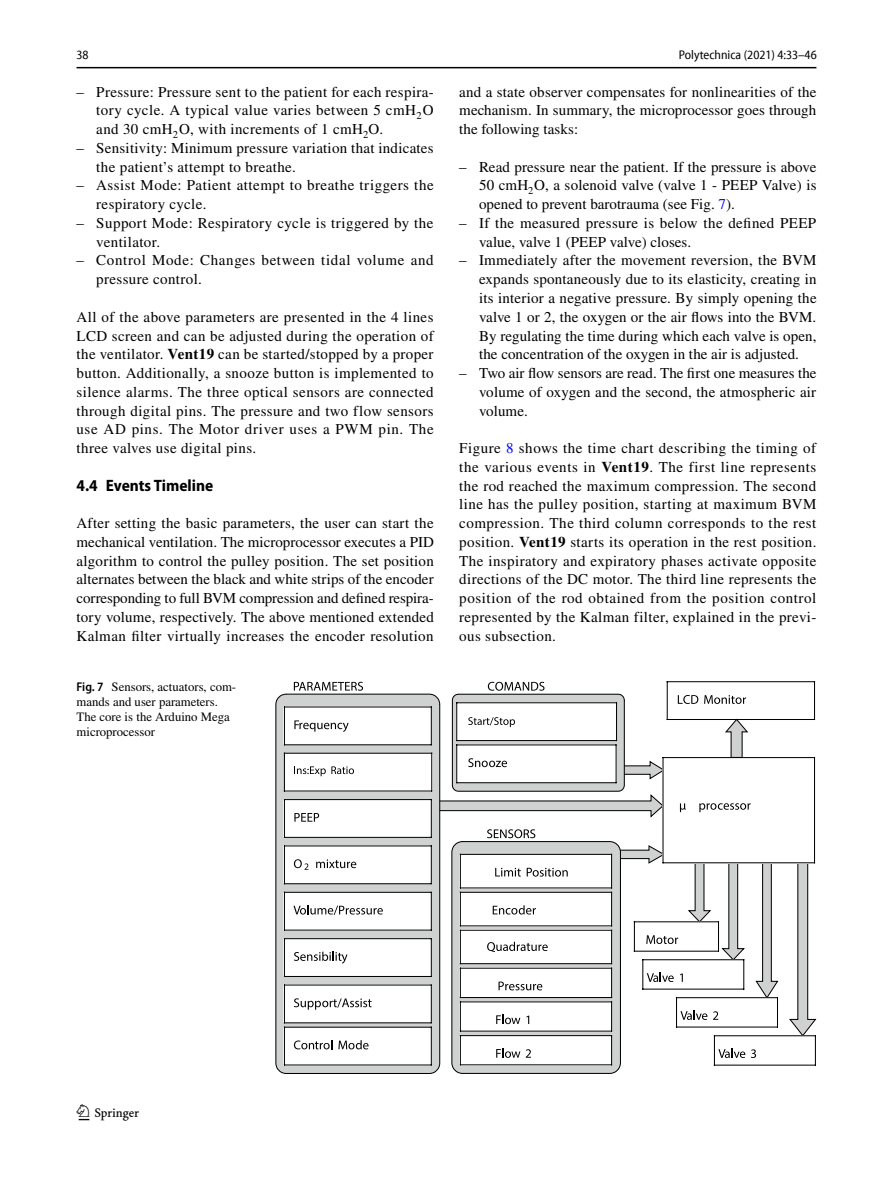
<style>
.page{position:relative;width:893px;height:1187px;background:#fff}
.page>*{position:absolute;margin:0;border:0;box-sizing:border-box;transform-origin:0 0}
.t1{font:22.5px "Springnew Regular 2";color:#000}
.t2{font:700 semi-condensed 16.5px "Myriad Pro";color:#000}
.t3{font:15px/18.8px "STIX";letter-spacing:.025em;color:#000;text-align:justify}
.t4{font:15px/18.8px "STIX";letter-spacing:.045em;color:#000}
.t5{font:12.75px/15px "STIX";color:#000}
.t6{font:semi-condensed 12.75px "Myriad Pro Unic";color:#000}
.s1{font-weight:700}
.s2{font-family:"Myriad Pro";font-weight:600;font-stretch:semi-condensed}
.s3{color:#00f}
</style>
<div class="page">
<hr style="left:77px;top:67px;width:739px;height:1px;background:#000">
<svg style="left:788px;top:823px;width:29px;height:212px"></svg>
<svg style="left:275px;top:693px;width:148px;height:380px;background:#bebfbf"></svg>
<div style="left:662px;top:756px;width:153px;height:107px;background:#fff"></div>
<hr style="left:662px;top:757px;width:153px;height:1px;background:#000">
<hr style="left:814px;top:757px;width:1px;height:106px;background:#000">
<hr style="left:662px;top:862px;width:153px;height:1px;background:#000">
<div style="left:284px;top:706px;width:148px;height:39px;background:#fff"></div>
<svg style="left:294px;top:720px;width:55px;height:11px"></svg>
<hr style="left:284px;top:706px;width:148px;height:1px;background:#000">
<hr style="left:284px;top:744px;width:148px;height:1px;background:#000">
<hr style="left:284px;top:706px;width:1px;height:39px;background:#000">
<div style="left:284px;top:752px;width:148px;height:39px;background:#fff"></div>
<hr style="left:284px;top:752px;width:148px;height:1px;background:#000">
<hr style="left:284px;top:790px;width:148px;height:1px;background:#000">
<hr style="left:284px;top:752px;width:1px;height:39px;background:#000">
<div style="left:284px;top:798px;width:148px;height:39px;background:#fff"></div>
<svg style="left:294px;top:813px;width:25px;height:8px"></svg>
<hr style="left:284px;top:799px;width:148px;height:1px;background:#000">
<hr style="left:284px;top:836px;width:148px;height:1px;background:#000">
<hr style="left:284px;top:799px;width:1px;height:38px;background:#000">
<div style="left:284px;top:891px;width:148px;height:39px;background:#fff"></div>
<svg style="left:293px;top:905px;width:90px;height:9px"></svg>
<hr style="left:284px;top:891px;width:148px;height:1px;background:#000">
<hr style="left:284px;top:929px;width:148px;height:1px;background:#000">
<hr style="left:284px;top:891px;width:1px;height:39px;background:#000">
<div style="left:284px;top:937px;width:148px;height:39px;background:#fff"></div>
<svg style="left:294px;top:951px;width:53px;height:12px"></svg>
<hr style="left:284px;top:938px;width:148px;height:1px;background:#000">
<hr style="left:284px;top:975px;width:148px;height:1px;background:#000">
<hr style="left:284px;top:938px;width:1px;height:38px;background:#000">
<div style="left:284px;top:845px;width:148px;height:39px;background:#fff"></div>
<svg style="left:294px;top:859px;width:14px;height:10px"></svg>
<svg style="left:316px;top:859px;width:40px;height:9px"></svg>
<hr style="left:284px;top:845px;width:148px;height:1px;background:#000">
<hr style="left:284px;top:883px;width:148px;height:1px;background:#000">
<hr style="left:284px;top:845px;width:1px;height:39px;background:#000">
<div style="left:284px;top:984px;width:148px;height:39px;background:#fff"></div>
<svg style="left:294px;top:998px;width:78px;height:11px"></svg>
<hr style="left:284px;top:984px;width:148px;height:1px;background:#000">
<hr style="left:284px;top:1022px;width:148px;height:1px;background:#000">
<hr style="left:284px;top:984px;width:1px;height:39px;background:#000">
<div style="left:284px;top:1026px;width:148px;height:39px;background:#fff"></div>
<svg style="left:294px;top:1040px;width:38px;height:9px"></svg>
<svg style="left:338px;top:1040px;width:31px;height:9px"></svg>
<hr style="left:284px;top:1026px;width:148px;height:1px;background:#000">
<hr style="left:284px;top:1064px;width:148px;height:1px;background:#000">
<hr style="left:284px;top:1026px;width:1px;height:39px;background:#000">
<hr style="left:667px;top:681px;width:148px;height:1px;background:#000">
<hr style="left:814px;top:681px;width:1px;height:39px;background:#000">
<hr style="left:667px;top:719px;width:148px;height:1px;background:#000">
<svg style="left:294px;top:681px;width:69px;height:9px"></svg>
<hr style="left:714px;top:1035px;width:102px;height:1px;background:#000">
<hr style="left:815px;top:1035px;width:1px;height:30px;background:#000">
<hr style="left:714px;top:1064px;width:102px;height:1px;background:#000">
<svg style="left:294px;top:766px;width:60px;height:10px"></svg>
<svg style="left:423px;top:681px;width:356px;height:392px"></svg>
<p class="t6" style="left:77px;top:50px;width:14px">38</p>
<p class="t6" style="left:679px;top:50px;width:140px">Polytechnica (2021) 4:33–46</p>
<p class="t3" style="left:96px;top:83px;width:339px;text-indent:-20px">– Pressure: Pressure sent to the patient for each respira&shy;tory cycle. A typical value varies between 5 cmH<sub>2</sub>O and 30 cmH<sub>2</sub>O, with increments of 1 cmH<sub>2</sub>O.</p>
<p class="t3" style="left:96px;top:139px;width:339px;text-indent:-20px">– Sensitivity: Minimum pressure variation that indicates the patient’s attempt to breathe.</p>
<p class="t3" style="left:96px;top:177px;width:339px;text-indent:-20px">– Assist Mode: Patient attempt to breathe triggers the respiratory cycle.</p>
<p class="t3" style="left:96px;top:214px;width:339px;text-indent:-20px">– Support Mode: Respiratory cycle is triggered by the ventilator.</p>
<p class="t4" style="left:96px;top:252px;width:339px;text-indent:-20px">– Control Mode: Changes between tidal volume and pressure control.</p>
<p class="t3" style="left:77px;top:308px;width:359px">All of the above parameters are presented in the 4 lines LCD screen and can be adjusted during the operation of the ventilator. <span class="s1">Vent19</span> can be started/stopped by a proper button. Additionally, a snooze button is implemented to silence alarms. The three optical sensors are connected through digital pins. The pressure and two flow sensors use AD pins. The Motor driver uses a PWM pin. The three valves use digital pins.</p>
<p class="t2" style="left:77px;top:476px;width:138px">4.4 Events Timeline</p>
<p class="t3" style="left:77px;top:514px;width:359px">After setting the basic parameters, the user can start the mechanical ventilation. The microprocessor executes a PID algorithm to control the pulley position. The set position alternates between the black and white strips of the encoder corresponding to full BVM compression and defined respira&shy;tory volume, respectively. The above mentioned extended Kalman filter virtually increases the encoder resolution</p>
<p class="t5" style="left:77px;top:679px;width:161px"><span class="s2">Fig. 7</span> Sensors, actuators, com&shy;mands and user parameters.<br>The core is the Arduino Mega microprocessor</p>
<p class="t3" style="left:459px;top:83px;width:359px">and a state observer compensates for nonlinearities of the mechanism. In summary, the microprocessor goes through the following tasks:</p>
<p class="t3" style="left:479px;top:158px;width:339px;text-indent:-20px">– Read pressure near the patient. If the pressure is above 50 cmH<sub>2</sub>O, a solenoid valve (valve 1 - PEEP Valve) is opened to prevent barotrauma (see Fig. <span class="s3">7</span>).</p>
<p class="t3" style="left:479px;top:214px;width:339px;text-indent:-20px">– If the measured pressure is below the defined PEEP value, valve 1 (PEEP valve) closes.</p>
<p class="t3" style="left:479px;top:252px;width:339px;text-indent:-20px">– Immediately after the movement reversion, the BVM expands spontaneously due to its elasticity, creating in its interior a negative pressure. By simply opening the valve 1 or 2, the oxygen or the air flows into the BVM.<br>By regulating the time during which each valve is open, the concentration of the oxygen in the air is adjusted.</p>
<p class="t3" style="left:479px;top:364px;width:339px;text-indent:-20px">– Two air flow sensors are read. The first one measures the volume of oxygen and the second, the atmospheric air volume.</p>
<p class="t3" style="left:459px;top:439px;width:359px">Figure <span class="s3">8</span> shows the time chart describing the timing of the various events in <span class="s1">Vent19</span>. The first line represents the rod reached the maximum compression. The second line has the pulley position, starting at maximum BVM compression. The third column corresponds to the rest position. <span class="s1">Vent19</span> starts its operation in the rest position.<br>The inspiratory and expiratory phases activate opposite directions of the DC motor. The third line represents the position of the rod obtained from the position control represented by the Kalman filter, explained in the previ&shy;ous subsection.</p>
<h1 class="t1" style="left:79px;top:1104px;width:62px">1 3</h1>
</div>
